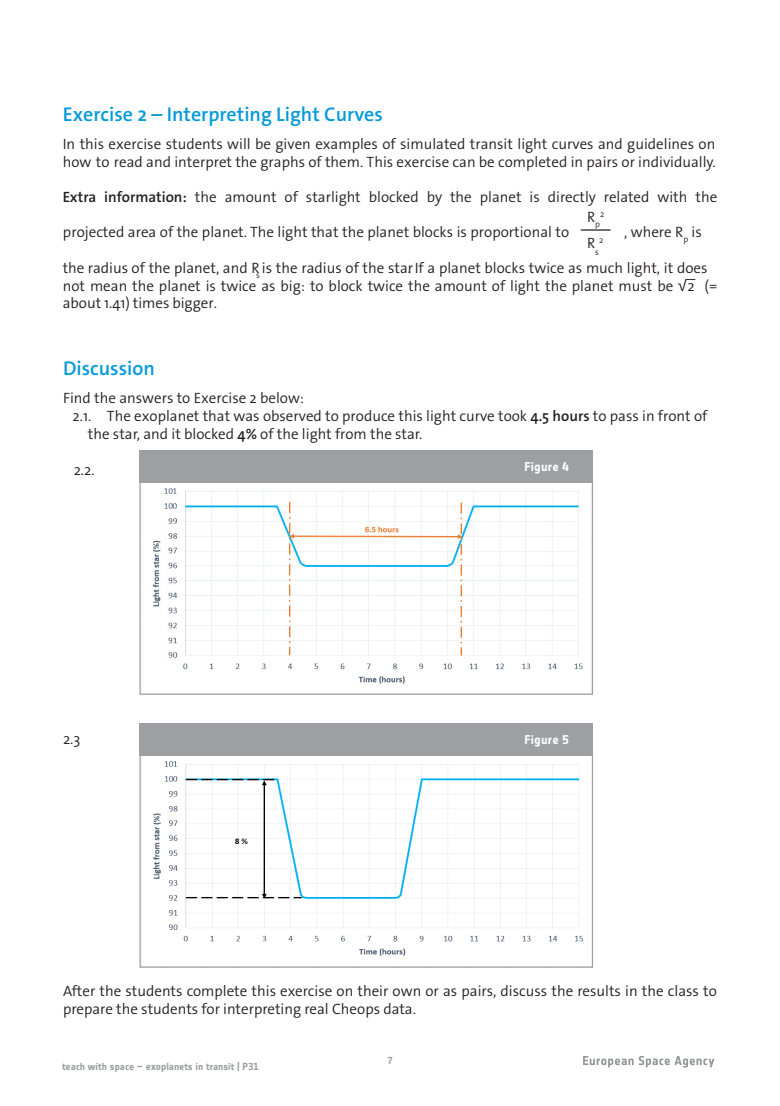
<style>
.page{position:relative;width:780px;height:1106px;background:#fff}
.page>*{position:absolute;margin:0;border:0;box-sizing:border-box;transform-origin:0 0}
.Text{font:600 20px "The Sans Os F";color:#069ad9}
.Text-2{font:300 15px/17.4px "The Sans Os F";color:#231f20}
.t1{font:700 12.5px "Notes Esa";letter-spacing:.02em;color:#fff}
.t2{font:700 10px "Notes Esa";color:#9d9fa2}
.t3{font:10px "Notes Style Bold Tf";color:#9d9fa2}
.Text-3{font:300 8.75px "The Sans Os F";color:#231f20}
.s1{font-weight:600}
</style>
<div class="page">
<svg style="left:583px;top:1056px;width:131px;height:11px"></svg>
<hr style="left:580px;top:229px;width:30px;height:2px;background:#231f20">
<img style="left:152px;top:488px;width:431px;height:196px">
<div style="left:139px;top:451px;width:454px;height:32px;background:#9d9fa2"></div>
<img style="left:141px;top:756px;width:443px;height:209px">
<div style="left:139px;top:723px;width:454px;height:33px;background:#9d9fa2"></div>
<p class="Text" style="left:63px;top:101px;width:321px">Exercise 2 – Interpreting Light Curves</p>
<p class="Text-2" style="left:63px;top:136px;width:654px">In this exercise students will be given examples of simulated transit light curves and guidelines on how to read and interpret the graphs of them. This exercise can be completed in pairs or individually.</p>
<p class="Text-2" style="left:63px;top:188px;width:656px"><span class="s1">Extra information:</span> the amount of starlight blocked by the planet is directly related with the</p>
<p class="Text-2" style="left:63px;top:223px;width:507px">projected area of the planet. The light that the planet blocks is proportional to</p>
<p class="Text-2" style="left:624px;top:223px;width:79px">, where R<sub>p</sub> is</p>
<p class="Text-2" style="left:587px;top:208px;width:15px">R<sub>p</sub></p>
<p class="Text-3" style="left:600px;top:208px;width:6px">2</p>
<p class="Text-2" style="left:587px;top:234px;width:10px">R</p>
<p class="Text-3" style="left:595px;top:247px;width:5px">s</p>
<p class="Text-3" style="left:599px;top:234px;width:6px">2</p>
<p class="Text-2" style="left:63px;top:260px;width:656px">the radius of the planet, and R<sub>s</sub> is the radius of the star. If a planet blocks twice as much light, it does not mean the planet is twice as big: to block twice the amount of light the planet must be √2 (= about 1.41) times bigger.</p>
<p class="Text" style="left:63px;top:356px;width:93px">Discussion</p>
<p class="Text-2" style="left:63px;top:390px;width:242px">Find the answers to Exercise 2 below:</p>
<p class="Text-2" style="left:72px;top:408px;width:636px">2.1. The exoplanet that was observed to produce this light curve took <span class="s1">4.5 hours</span> to pass in front of</p>
<p class="Text-2" style="left:88px;top:426px;width:336px">the star, and it blocked <span class="s1">4%</span> of the light from the star.</p>
<p class="Text-2" style="left:74px;top:462px;width:22px">2.2.</p>
<p class="t1" style="left:524px;top:459px;width:46px">Figure 4</p>
<p class="Text-2" style="left:63px;top:730px;width:19px">2.3</p>
<p class="t1" style="left:524px;top:732px;width:46px">Figure 5</p>
<p class="Text-2" style="left:63px;top:982px;width:655px;line-height:18px">After the students complete this exercise on their own or as pairs, discuss the results in the class to prepare the students for interpreting real Cheops data.</p>
<p class="t2" style="left:62px;top:1060px;width:198px">teach with space – exoplanets in transit | P31</p>
<p class="t3" style="left:387px;top:1054px;width:6px">7</p>
</div>
